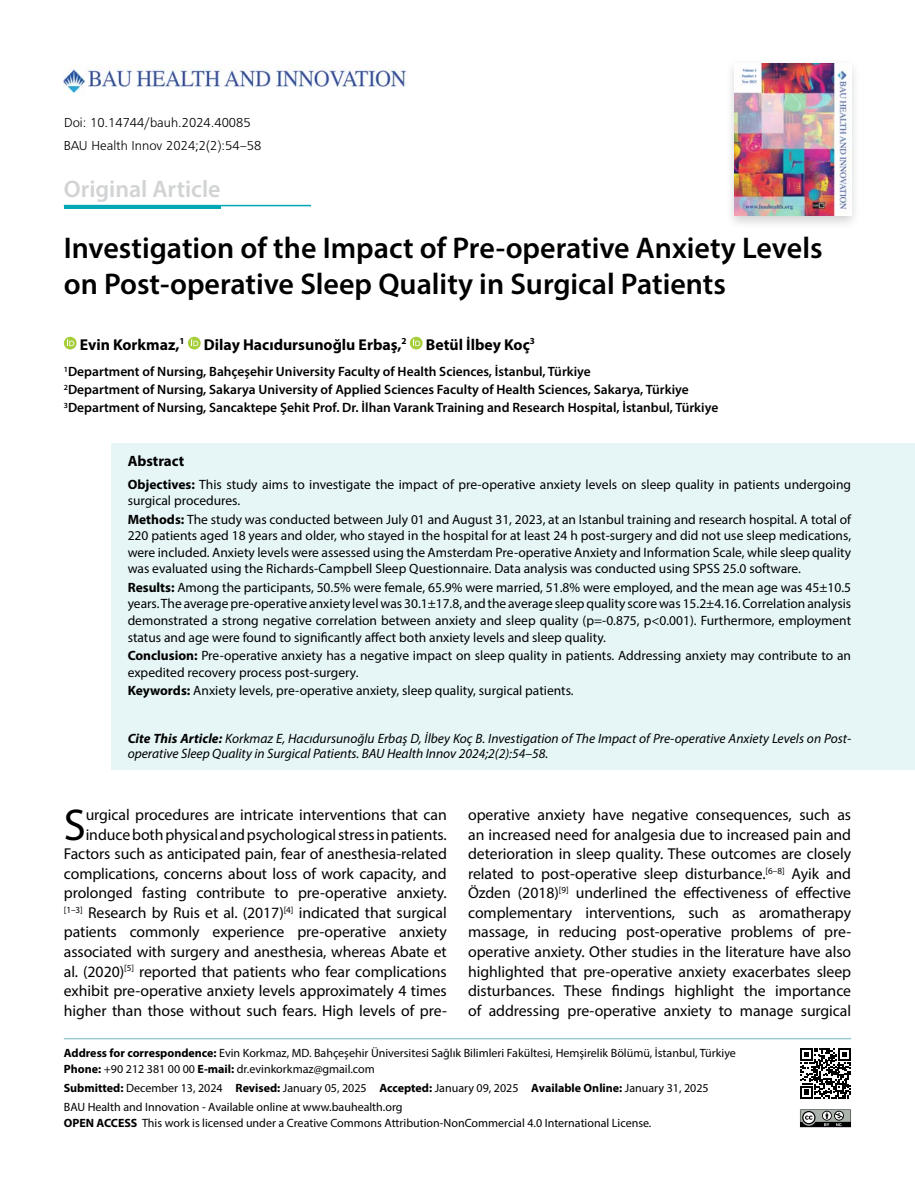
<style>
.page{position:relative;width:915px;height:1191px;background:#fff}
.page>*{position:absolute;margin:0;border:0;box-sizing:border-box;transform-origin:0 0}
.t1{font:44.7px "Myriad Pro";color:#000}
.t2{font:600 30px/36px "Myriad Pro";color:#000}
.t3{font:600 24px "Myriad Pro";color:#d1d3d4}
.t4{font:15.75px/19.5px "Myriad Pro";letter-spacing:-.005em;color:#000;text-align:right}
.t5{font:700 15.75px "Myriad Pro";color:#000}
.t6{font:700 15px "Myriad Pro";color:#000}
.t7{font:13.5px/16.5px "Myriad Pro";color:#000}
.t8{font:600 13.5px/18px "Myriad Pro";color:#000}
.t9{font:italic 13.5px/15px "Myriad Pro";color:#000}
.t10{font:13.5px "Frugal Normal Tr";color:#000}
.t11{font:12px/16.5px "Myriad Pro";color:#000}
.s1{font-weight:700}
</style>
<div class="page">
<div style="left:112px;top:443px;width:802px;height:326px;background:#e6f6f7"></div>
<svg style="left:64px;top:337px;width:13px;height:12px"></svg>
<svg style="left:67px;top:339px;width:7px;height:7px"></svg>
<svg style="left:188px;top:337px;width:13px;height:12px"></svg>
<svg style="left:191px;top:339px;width:7px;height:7px"></svg>
<svg style="left:409px;top:337px;width:13px;height:12px"></svg>
<svg style="left:413px;top:339px;width:7px;height:7px"></svg>
<hr style="left:64px;top:1038px;width:786px;height:1px;background:#9bccd4">
<hr style="left:64px;top:205px;width:247px;height:1px;background:#00a8b5">
<hr style="left:64px;top:205px;width:156px;height:4px;background:#00a8b5">
<svg style="left:800px;top:1109px;width:51px;height:19px"></svg>
<svg style="left:800px;top:1048px;width:50px;height:50px"></svg>
<div style="left:725px;top:58px;width:134px;height:171px;background:#939598;opacity:.43"></div>
<img style="left:734px;top:64px;width:116px;height:151px">
<img style="left:64px;top:65px;width:342px;height:29px">
<p class="t10" style="left:64px;top:115px;width:188px">Doi: 10.14744/bauh.2024.40085</p>
<p class="t10" style="left:64px;top:138px;width:199px">BAU Health Innov 2024;2(2):54–58</p>
<h3 class="t3" style="left:64px;top:173px;width:158px">Original Article</h3>
<h2 class="t2" style="left:64px;top:229px;width:760px">Investigation of the Impact of Pre-operative Anxiety Levels on Post-operative Sleep Quality in Surgical Patients</h2>
<p class="t5" style="left:80px;top:334px;width:456px">Evin Korkmaz,<sup>1</sup> Dilay Hacıdursunoğlu Erbaş,<sup>2</sup> Betül İlbey Koç<sup>3</sup></p>
<p class="t8" style="left:64px;top:362px;width:655px"><sup>1</sup>Department of Nursing, Bahçeşehir University Faculty of Health Sciences, İstanbul, Türkiye<br><sup>2</sup>Department of Nursing, Sakarya University of Applied Sciences Faculty of Health Sciences, Sakarya, Türkiye<br><sup>3</sup>Department of Nursing, Sancaktepe Şehit Prof. Dr. İlhan Varank Training and Research Hospital, İstanbul, Türkiye</p>
<p class="t6" style="left:128px;top:451px;width:58px">Abstract</p>
<p class="t7" style="left:128px;top:476px;width:724px"><span class="s1">Objectives:</span> This study aims to investigate the impact of pre-operative anxiety levels on sleep quality in patients undergoing surgical procedures.</p>
<p class="t7" style="left:128px;top:511px;width:724px;text-align:justify"><span class="s1">Methods:</span> The study was conducted between July 01 and August 31, 2023, at an Istanbul training and research hospital. A total of 220 patients aged 18 years and older, who stayed in the hospital for at least 24 h post-surgery and did not use sleep medications, were included. Anxiety levels were assessed using the Amsterdam Pre-operative Anxiety and Information Scale, while sleep quality was evaluated using the Richards-Campbell Sleep Questionnaire. Data analysis was conducted using SPSS 25.0 software.</p>
<p class="t7" style="left:128px;top:579px;width:724px;text-align:justify"><span class="s1">Results:</span> Among the participants, 50.5% were female, 65.9% were married, 51.8% were employed, and the mean age was 45±10.5 years. The average pre-operative anxiety level was 30.1±17.8, and the average sleep quality score was 15.2±4.16. Correlation analysis demonstrated a strong negative correlation between anxiety and sleep quality (p=-0.875, p&lt;0.001). Furthermore, employment status and age were found to significantly affect both anxiety levels and sleep quality.</p>
<p class="t7" style="left:128px;top:647px;width:724px"><span class="s1">Conclusion:</span> Pre-operative anxiety has a negative impact on sleep quality in patients. Addressing anxiety may contribute to an expedited recovery process post-surgery.</p>
<p class="t7" style="left:128px;top:682px;width:447px"><span class="s1">Keywords:</span> Anxiety levels, pre-operative anxiety, sleep quality, surgical patients.</p>
<p class="t9" style="left:128px;top:731px;width:724px"><span class="s1">Cite This Article:</span> Korkmaz E, Hacıdursunoğlu Erbaş D, İlbey Koç B. Investigation of The Impact of Pre-operative Anxiety Levels on Post&shy;operative Sleep Quality in Surgical Patients. BAU Health Innov 2024;2(2):54–58.</p>
<p class="t4" style="left:64px;top:805px;width:384px">urgical procedures are intricate interventions that can induce both physical and psychological stress in patients.<br>Factors such as anticipated pain, fear of anesthesia-related complications, concerns about loss of work capacity, and prolonged fasting contribute to pre-operative anxiety. <sup>[1–3]</sup> Research by Ruis et al. (2017)<sup>[4]</sup> indicated that surgical patients commonly experience pre-operative anxiety associated with surgery and anesthesia, whereas Abate et al. (2020)<sup>[5]</sup> reported that patients who fear complications exhibit pre-operative anxiety levels approximately 4 times higher than those without such fears. High levels of pre-</p>
<p class="t4" style="left:468px;top:805px;width:384px;text-align:justify">operative anxiety have negative consequences, such as an increased need for analgesia due to increased pain and deterioration in sleep quality. These outcomes are closely related to post-operative sleep disturbance.<sup>[6–8]</sup> Ayik and Özden (2018)<sup>[9]</sup> underlined the effectiveness of effective complementary interventions, such as aromatherapy massage, in reducing post-operative problems of pre&shy;operative anxiety. Other studies in the literature have also highlighted that pre-operative anxiety exacerbates sleep disturbances. These findings highlight the importance of addressing pre-operative anxiety to manage surgical</p>
<h1 class="t1" style="left:64px;top:797px;width:24px">S</h1>
<p class="t11" style="left:64px;top:1044px;width:673px"><span class="s1">Address for correspondence:</span> Evin Korkmaz, MD. Bahçeşehir Üniversitesi Sağlık Bilimleri Fakültesi, Hemşirelik Bölümü, İstanbul, Türkiye<br><span class="s1">Phone:</span> +90 212 381 00 00 <span class="s1">E-mail:</span> dr.evinkorkmaz@gmail.com</p>
<p class="t11" style="left:64px;top:1078px;width:646px;line-height:18.6px"><span class="s1">Submitted:</span> December 13, 2024 <span class="s1">Revised:</span> January 05, 2025 <span class="s1">Accepted:</span> January 09, 2025 <span class="s1">Available Online:</span> January 31, 2025<br>BAU Health and Innovation - Available online at www.bauhealth.org</p>
<p class="t11" style="left:64px;top:1114px;width:589px"><span class="s1">OPEN ACCESS</span> This work is licensed under a Creative Commons Attribution-NonCommercial 4.0 International License.</p>
</div>
